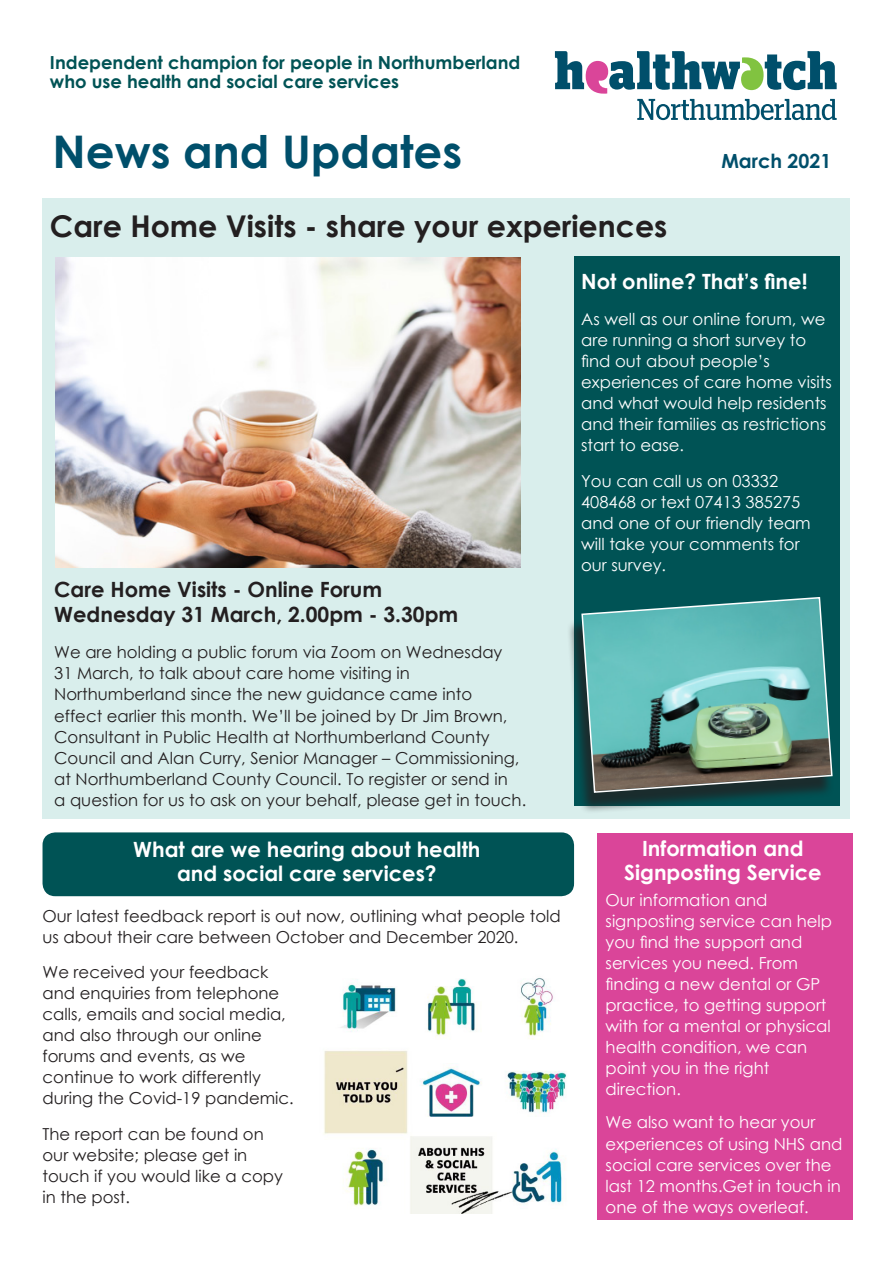
<style>
.page{position:relative;width:893px;height:1263px;background:#fff}
.page>*{position:absolute;margin:0;border:0;box-sizing:border-box;transform-origin:0 0}
.t1{font:700 45px "Century Gothic";color:#004f6b}
.t2{font:700 30px "Century Gothic";color:#231f20}
.t3{font:700 21px "Century Gothic";color:#fff}
.t4{font:700 21px "Century Gothic";color:#231f20}
.t5{font:700 19.5px "Century Gothic";color:#004f6b}
.t6{font:700 18px/19.5px "Century Gothic";color:#005355}
.t7{font:16.5px/21px "Century Gothic";color:#231f20}
.t8{font:16.5px/21px "Century Gothic";color:#fff}
</style>
<div class="page">
<div style="left:597px;top:833px;width:256px;height:387px;background:#da4599"></div>
<div style="left:43px;top:198px;width:807px;height:621px;background:#d9eeec"></div>
<svg style="left:555px;top:51px;width:282px;height:69px"></svg>
<img style="left:55px;top:258px;width:465px;height:310px">
<div style="left:574px;top:256px;width:266px;height:550px;background:#005355"></div>
<div style="left:567px;top:602px;width:267px;height:212px;background:#231f20;opacity:.75"></div>
<svg style="left:581px;top:597px;width:252px;height:197px;background:#5e9b94"></svg>
<div style="left:43px;top:832px;width:531px;height:64px;background:#005355;border-radius:13px"></div>
<img style="left:324px;top:978px;width:243px;height:235px">
<p class="t6" style="left:50px;top:52px;width:472px">Independent champion for people in Northumberland who use health and social care services</p>
<p class="t1" style="left:53px;top:117px;width:411px">News and Updates</p>
<p class="t2" style="left:50px;top:203px;width:619px">Care Home Visits - share your experiences</p>
<p class="t5" style="left:721px;top:146px;width:111px">March 2021</p>
<p class="t4" style="left:54px;top:574px;width:330px">Care Home Visits - Online Forum</p>
<p class="t4" style="left:54px;top:599px;width:406px">Wednesday 31 March, 2.00pm - 3.30pm</p>
<p class="t7" style="left:54px;top:642px;width:450px">We are holding a public forum via Zoom on Wednesday</p>
<p class="t7" style="left:54px;top:663px;width:357px">31 March, to talk about care home visiting in</p>
<p class="t7" style="left:54px;top:684px;width:419px">Northumberland since the new guidance came into</p>
<p class="t7" style="left:54px;top:705px;width:473px">effect earlier this month. We’ll be joined by Dr Jim Brown, Consultant in Public Health at Northumberland County Council and Alan Curry, Senior Manager – Commissioning, at Northumberland County Council. To register or send in<br>a question for us to ask on your behalf, please get in touch.</p>
<p class="t3" style="left:133px;top:833px;width:349px">What are we hearing about health</p>
<p class="t3" style="left:177px;top:857px;width:261px">and social care services?</p>
<p class="t7" style="left:43px;top:906px;width:520px">Our latest feedback report is out now, outlining what people told us about their care between October and December 2020.</p>
<p class="t7" style="left:43px;top:961px;width:245px">We received your feedback and enquiries from telephone calls, emails and social media, and also through our online</p>
<p class="t7" style="left:43px;top:1045px;width:205px">forums and events, as we</p>
<p class="t7" style="left:43px;top:1066px;width:220px">continue to work differently</p>
<p class="t7" style="left:43px;top:1087px;width:253px">during the Covid-19 pandemic.</p>
<p class="t7" style="left:43px;top:1123px;width:223px">The report can be found on</p>
<p class="t7" style="left:43px;top:1144px;width:242px">our website; please get in touch if you would like a copy in the post.</p>
<p class="t3" style="left:581px;top:265px;width:228px">Not online? That’s fine!</p>
<p class="t8" style="left:581px;top:308px;width:246px">As well as our online forum, we are running a short survey to find out about people’s</p>
<p class="t8" style="left:581px;top:371px;width:252px">experiences of care home visits and what would help residents and their families as restrictions start to ease.</p>
<p class="t8" style="left:581px;top:470px;width:231px">You can call us on 03332<br>408468 or text 07413 385275 and one of our friendly team will take your comments for</p>
<p class="t8" style="left:581px;top:554px;width:87px">our survey.</p>
<p class="t3" style="left:642px;top:833px;width:163px">Information and</p>
<p class="t3" style="left:624px;top:857px;width:199px">Signposting Service</p>
<p class="t8" style="left:606px;top:890px;width:163px">Our information and</p>
<p class="t8" style="left:606px;top:911px;width:228px">signposting service can help you find the support and</p>
<p class="t8" style="left:606px;top:953px;width:227px">services you need. From finding a new dental or GP practice, to getting support with for a mental or physical health condition, we can point you in the right</p>
<p class="t8" style="left:606px;top:1079px;width:77px">direction.</p>
<p class="t8" style="left:606px;top:1112px;width:238px">We also want to hear your experiences of using NHS and social care services over the last 12 months.Get in touch in one of the ways overleaf.</p>
</div>
